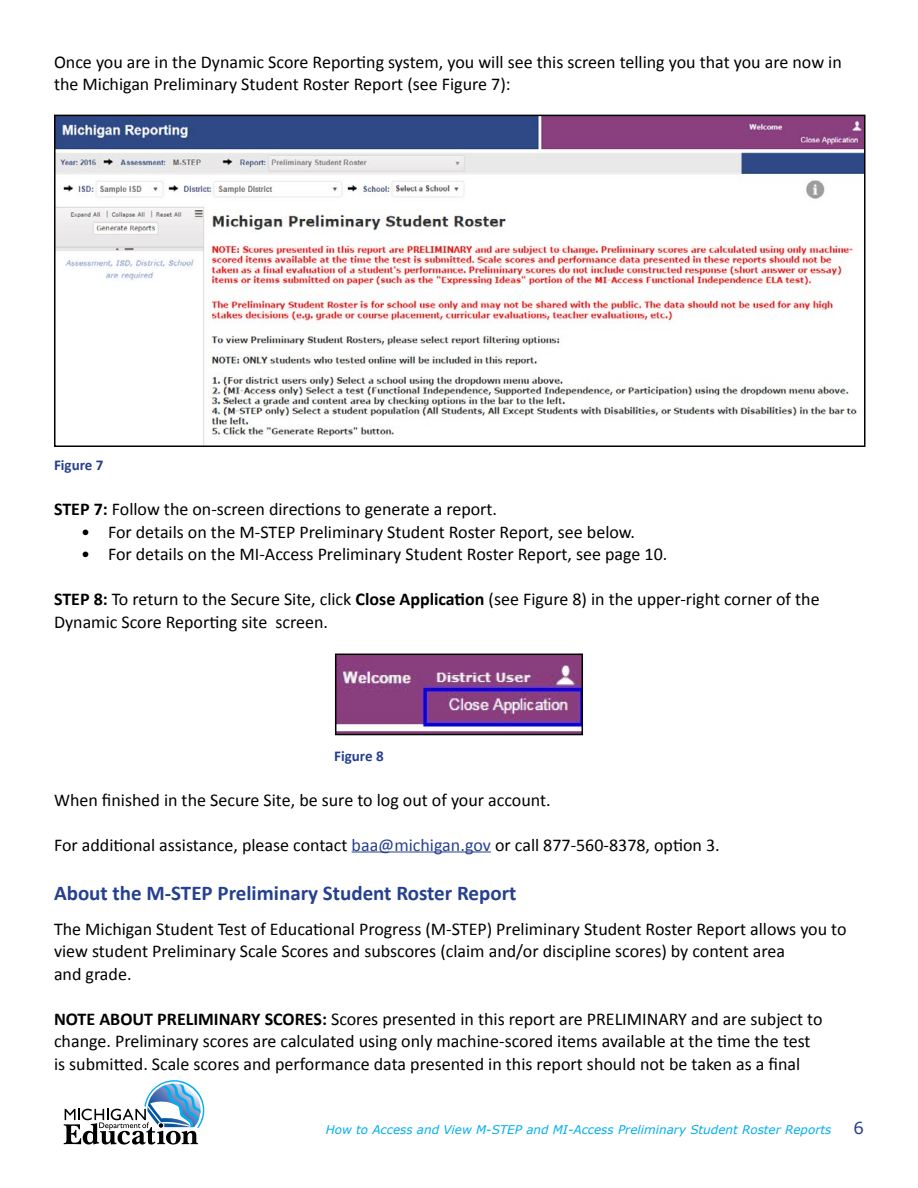
<style>
.page{position:relative;width:918px;height:1188px;background:#fff}
.page>*{position:absolute;margin:0;border:0;box-sizing:border-box;transform-origin:0 0}
.Subhead_1{font:700 21px "Calibri";color:#25408f}
.Body_Copy{font:18px/22.5px "Calibri";color:#000}
.t1{font:16.5px "Verdana";color:#25408f}
.Body_Copy-2{font:700 15px "Calibri";color:#25408f}
.t2{font:italic 12px "Verdana";color:#00aeef}
.s1{font-weight:700}
.s2{color:#25408f}
</style>
<div class="page">
<svg style="left:64px;top:1080px;width:140px;height:65px"></svg>
<hr style="left:352px;top:852px;width:139px;height:1px;background:#25408f">
<img style="left:57px;top:118px;width:806px;height:326px">
<div style="left:54px;top:115px;width:812px;height:332px;border:2px solid #000"></div>
<img style="left:338px;top:657px;width:242px;height:75px">
<div style="left:335px;top:654px;width:248px;height:81px;border:2px solid #000"></div>
<p class="Body_Copy" style="left:54px;top:50px;width:789px">Once you are in the Dynamic Score Reporting system, you will see this screen telling you that you are now in the Michigan Preliminary Student Roster Report (see Figure 7):</p>
<p class="Body_Copy-2" style="left:54px;top:456px;width:51px">Figure 7</p>
<p class="Body_Copy" style="left:54px;top:498px;width:445px"><span class="s1">STEP 7:</span> Follow the on-screen directions to generate a report.</p>
<p class="Body_Copy" style="left:81px;top:521px;width:556px">• For details on the M-STEP Preliminary Student Roster Report, see below.</p>
<p class="Body_Copy" style="left:81px;top:543px;width:588px">• For details on the MI-Access Preliminary Student Roster Report, see page 10.</p>
<p class="Body_Copy" style="left:54px;top:588px;width:767px"><span class="s1">STEP 8:</span> To return to the Secure Site, click <span class="s1">Close Application</span> (see Figure 8) in the upper-right corner of the<br>Dynamic Score Reporting site screen.</p>
<p class="Body_Copy-2" style="left:334px;top:746px;width:51px">Figure 8</p>
<p class="Body_Copy" style="left:54px;top:788px;width:498px">When finished in the Secure Site, be sure to log out of your account.</p>
<p class="Body_Copy" style="left:54px;top:833px;width:667px">For additional assistance, please contact <span class="s2">baa@michigan.gov</span> or call 877-560-8378, option 3.</p>
<p class="Subhead_1" style="left:54px;top:880px;width:464px">About the M-STEP Preliminary Student Roster Report</p>
<p class="Body_Copy" style="left:54px;top:918px;width:794px">The Michigan Student Test of Educational Progress (M-STEP) Preliminary Student Roster Report allows you to view student Preliminary Scale Scores and subscores (claim and/or discipline scores) by content area<br>and grade.</p>
<p class="Body_Copy" style="left:54px;top:1008px;width:770px"><span class="s1">NOTE ABOUT PRELIMINARY SCORES:</span> Scores presented in this report are PRELIMINARY and are subject to change. Preliminary scores are calculated using only machine-scored items available at the time the test is submitted. Scale scores and performance data presented in this report should not be taken as a final</p>
<p class="t2" style="left:326px;top:1121px;width:507px">How to Access and View M-STEP and MI-Access Preliminary Student Roster Reports</p>
<p class="t1" style="left:854px;top:1116px;width:12px">6</p>
</div>
